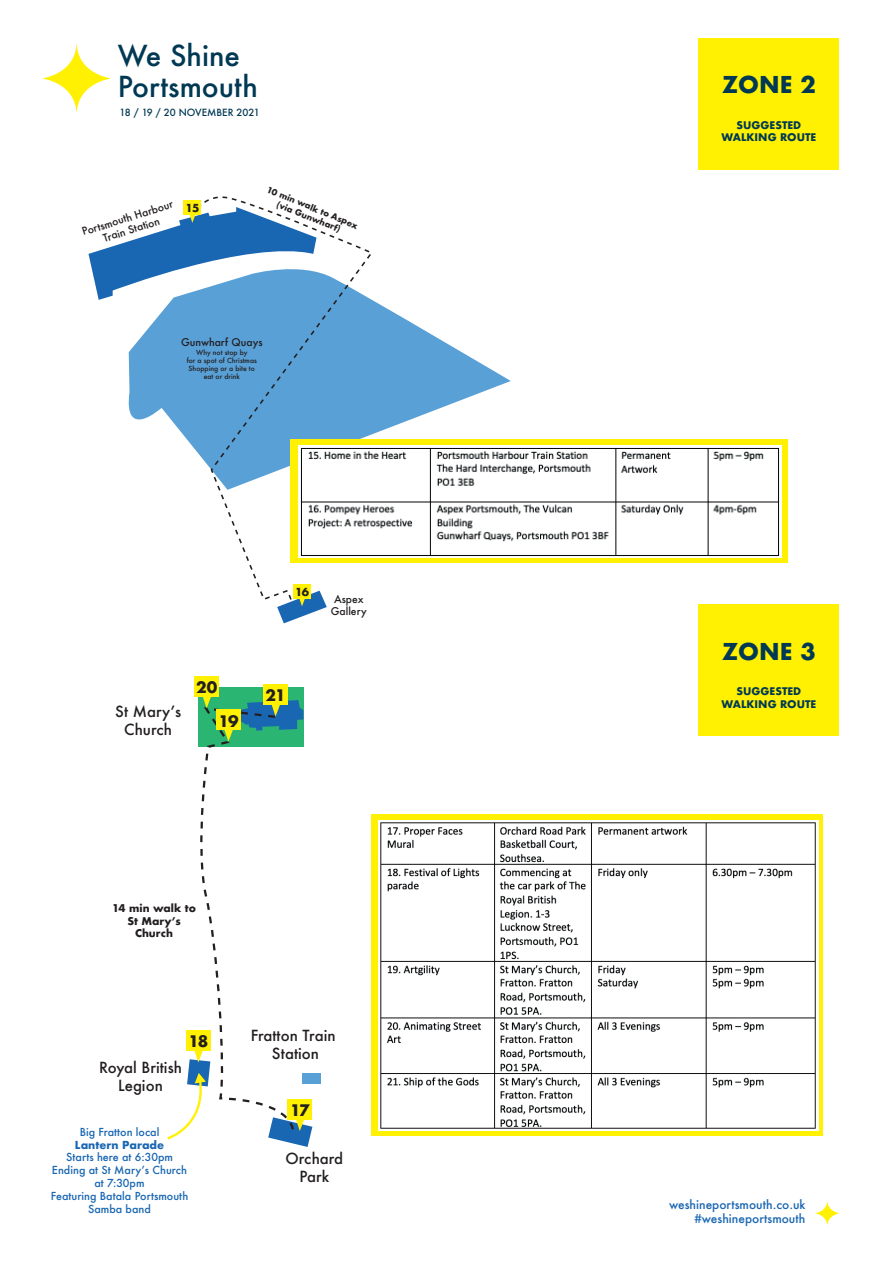
<style>
.page{position:relative;width:893px;height:1263px;background:#fff}
.page>*{position:absolute;margin:0;border:0;box-sizing:border-box;transform-origin:0 0}
.t1{font:500 28.2px/30.8px "Futura";color:#013954}
.t2{font:700 22.65px "Futura";color:#013954}
.t3{font:700 15.45px "Futura";letter-spacing:-.055em;color:#231f20}
.t4{font:500 14.85px/17.9px "Futura";color:#231f20;text-align:center}
.t5{font:500 12px/14.4px "Futura";color:#1966b2;text-align:right}
.t6{font:500 10.8px/12.9px "Futura";color:#1966b2;text-align:center}
.t7{font:700 10.8px "Futura";color:#1966b2}
.t8{font:700 10.8px "Futura";color:#231f20}
.t9{font:500 10.35px/12.5px "Futura";color:#231f20;text-align:center}
.t10{font:700 10.35px/12.5px "Futura";color:#231f20;text-align:center}
.t11{font:700 10.2px/12.3px "Futura";color:#013954;text-align:center}
.t12{font:500 9.6px "Futura";color:#013954}
.t13{font:700 8.25px/9.9px "Futura";color:#231f20;text-align:center}
.t14{font:500 6.9px/8.2px "Futura";color:#231f20;text-align:center}
</style>
<div class="page">
<div style="left:699px;top:39px;width:140px;height:131px;background:#fff101"></div>
<div style="left:699px;top:605px;width:140px;height:131px;background:#fff101"></div>
<div style="left:198px;top:688px;width:105px;height:59px;background:#2bb572"></div>
<div style="left:302px;top:1073px;width:19px;height:10px;background:#59a0d7"></div>
<div style="left:263px;top:685px;width:25px;height:20px;background:#fff101"></div>
<div style="left:194px;top:676px;width:25px;height:21px;background:#fff101"></div>
<div style="left:372px;top:814px;width:451px;height:322px;background:#fff101"></div>
<svg style="left:167px;top:695px;width:145px;height:452px"></svg>
<svg style="left:815px;top:1200px;width:25px;height:26px"></svg>
<svg style="left:128px;top:300px;width:383px;height:145px;fill:#59a0d7"></svg>
<svg style="left:191px;top:196px;width:182px;height:404px"></svg>
<div style="left:291px;top:439px;width:497px;height:124px;background:#fff101"></div>
<img style="left:299px;top:445px;width:482px;height:113px">
<div style="left:184px;top:201px;width:17px;height:14px;background:#fff101"></div>
<svg style="left:88px;top:207px;width:228px;height:93px"></svg>
<div style="left:293px;top:584px;width:18px;height:14px;background:#fff101"></div>
<svg style="left:277px;top:591px;width:50px;height:32px"></svg>
<img style="left:379px;top:821px;width:439px;height:310px">
<svg style="left:42px;top:42px;width:69px;height:73px"></svg>
<h1 class="t1" style="left:118px;top:40px;width:142px">We Shine<br>Portsmouth</h1>
<p class="t12" style="left:119px;top:106px;width:142px">18 / 19 / 20 NOVEMBER 2021</p>
<p class="t9" style="left:81px;top:226px;width:96px;rotate:-18deg">Portsmouth Harbour<br>Train Station</p>
<p class="t8" style="left:185px;top:200px;width:15px">15</p>
<p class="t13" style="left:269px;top:185px;width:99px;rotate:22deg">10 min walk to Aspex (via Gunwharf)</p>
<p class="t9" style="left:181px;top:336px;width:83px">Gunwharf Quays</p>
<p class="t14" style="left:187px;top:348px;width:72px">Why not stop by<br>for a spot of Christmas<br>Shopping or a bite to eat or drink</p>
<h3 class="t4" style="left:115px;top:703px;width:68px">St Maryʼs<br>Church</h3>
<h3 class="t3" style="left:196px;top:676px;width:23px">20</h3>
<h3 class="t3" style="left:218px;top:710px;width:22px">19</h3>
<p class="t8" style="left:295px;top:584px;width:16px">16</p>
<p class="t9" style="left:331px;top:592px;width:37px">Aspex<br>Gallery</p>
<h3 class="t3" style="left:266px;top:684px;width:22px">21</h3>
<p class="t10" style="left:112px;top:902px;width:86px">14 min walk to<br>St Mary’s<br>Church</p>
<h3 class="t4" style="left:99px;top:1058px;width:84px">Royal British<br>Legion</h3>
<h3 class="t3" style="left:188px;top:1030px;width:22px">18</h3>
<p class="t6" style="left:80px;top:1125px;width:81px">Big Fratton local</p>
<p class="t7" style="left:75px;top:1137px;width:91px">Lantern Parade</p>
<p class="t6" style="left:51px;top:1151px;width:139px">Starts here at 6:30pm<br>Ending at St Maryʼs Church at 7:30pm<br>Featuring Batala Portsmouth<br>Samba band</p>
<h3 class="t4" style="left:251px;top:1026px;width:86px">Fratton Train<br>Station</h3>
<h3 class="t3" style="left:290px;top:1099px;width:21px">17</h3>
<h3 class="t4" style="left:285px;top:1149px;width:59px">Orchard<br>Park</h3>
<h2 class="t2" style="left:722px;top:69px;width:95px">ZONE 2</h2>
<p class="t11" style="left:721px;top:119px;width:96px">SUGGESTED<br>WALKING ROUTE</p>
<h2 class="t2" style="left:722px;top:635px;width:95px">ZONE 3</h2>
<p class="t11" style="left:721px;top:685px;width:96px">SUGGESTED<br>WALKING ROUTE</p>
<p class="t5" style="left:669px;top:1197px;width:138px">weshineportsmouth.co.uk #weshineportsmouth</p>
</div>
